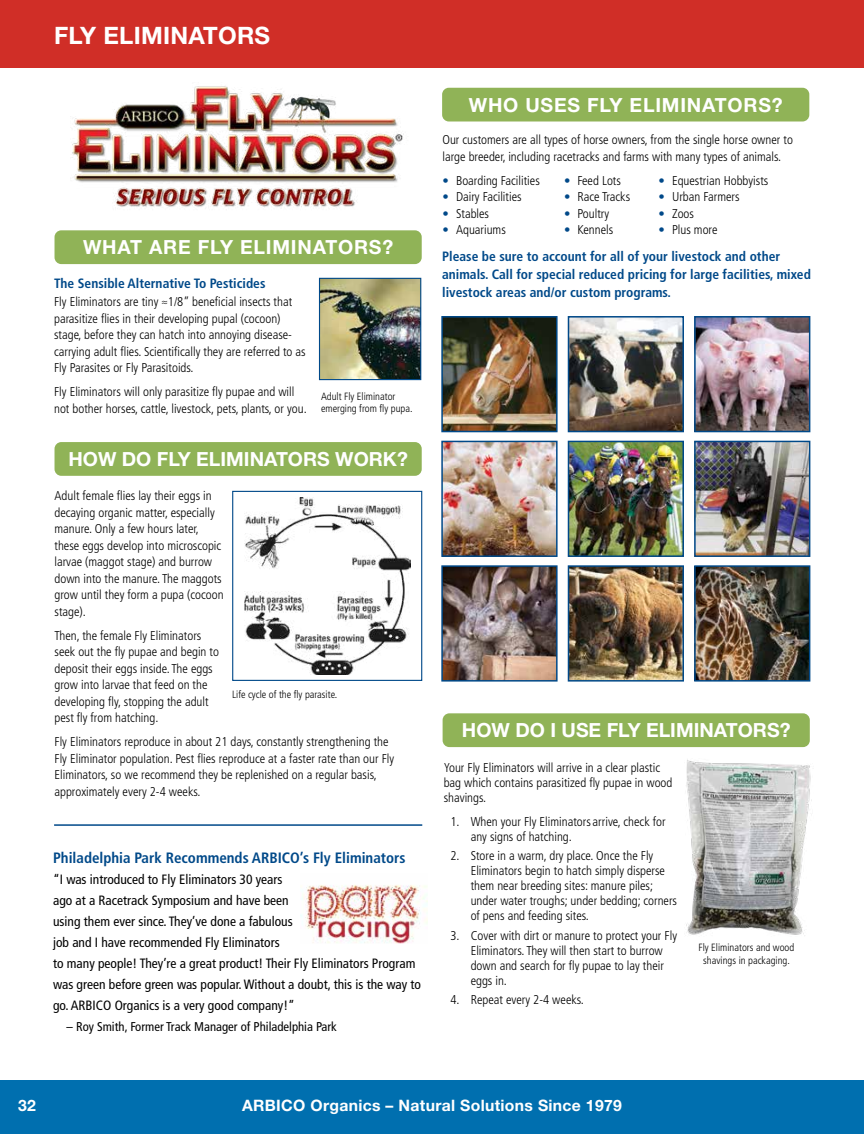
<style>
.page{position:relative;width:864px;height:1134px;background:#fff}
.page>*{position:absolute;margin:0;border:0;box-sizing:border-box;transform-origin:0 0}
.t1{font:700 24px "Helvetica Neue LT Std";letter-spacing:.01em;color:#fff}
.t2{font:700 19.5px "Helvetica Neue LT Std";color:#fff}
.t3{font:700 19.5px "Helvetica Neue LT Std";letter-spacing:.04em;color:#fff}
.t4{font:700 15.75px "Helvetica Neue LT Std";letter-spacing:.02em;color:#fff}
.t5{font:700 condensed 15px "Frutiger LT Std";color:#004989}
.t6{font:condensed 13.5px/21px "Frutiger LT Std";color:#000}
.t7{font:700 condensed 13.5px/18px "Frutiger LT Std";color:#004989}
.t8{font:300 condensed 12.75px/16.5px "Frutiger LT Std";color:#000}
.t9{font:condensed 12.75px "Frutiger LT Std";color:#000}
.t10{font:300 condensed 10.5px/12.6px "Frutiger LT Std";color:#000}
.s1{color:#004989}
</style>
<div class="page">
<div style="left:0;top:1080px;width:864px;height:54px;background:#006faf"></div>
<div style="left:0;top:0;width:864px;height:68px;background:#d02e27"></div>
<div style="left:55px;top:230px;width:367px;height:34px;background:#90b357;border-radius:7px"></div>
<img style="left:72px;top:86px;width:332px;height:121px">
<img style="left:321px;top:280px;width:98px;height:98px">
<div style="left:319px;top:278px;width:102px;height:102px;border:1px solid #004989"></div>
<div style="left:55px;top:442px;width:367px;height:34px;background:#90b357;border-radius:7px"></div>
<img style="left:244px;top:497px;width:166px;height:177px">
<div style="left:232px;top:491px;width:190px;height:190px;border:1px solid #004989"></div>
<div style="left:443px;top:713px;width:367px;height:34px;background:#90b357;border-radius:7px"></div>
<img style="left:686px;top:759px;width:126px;height:177px">
<div style="left:442px;top:88px;width:367px;height:34px;background:#90b357;border-radius:7px"></div>
<img style="left:300px;top:885px;width:127px;height:58px">
<hr style="left:54px;top:824px;width:368px;height:2px;background:#004989">
<img style="left:444px;top:319px;width:111px;height:110px">
<div style="left:441px;top:316px;width:117px;height:116px;border:2px solid #004989"></div>
<img style="left:571px;top:319px;width:110px;height:110px">
<div style="left:568px;top:316px;width:116px;height:116px;border:2px solid #004989"></div>
<img style="left:697px;top:319px;width:110px;height:110px">
<div style="left:694px;top:316px;width:116px;height:116px;border:2px solid #004989"></div>
<img style="left:444px;top:444px;width:111px;height:110px">
<div style="left:441px;top:441px;width:117px;height:116px;border:2px solid #004989"></div>
<img style="left:571px;top:444px;width:110px;height:110px">
<div style="left:568px;top:441px;width:116px;height:116px;border:2px solid #004989"></div>
<img style="left:697px;top:444px;width:110px;height:110px">
<div style="left:694px;top:441px;width:116px;height:116px;border:2px solid #004989"></div>
<img style="left:444px;top:568px;width:111px;height:111px">
<div style="left:441px;top:565px;width:117px;height:117px;border:2px solid #004989"></div>
<img style="left:571px;top:568px;width:110px;height:111px">
<div style="left:568px;top:565px;width:116px;height:117px;border:2px solid #004989"></div>
<img style="left:697px;top:568px;width:110px;height:111px">
<div style="left:694px;top:565px;width:116px;height:117px;border:2px solid #004989"></div>
<h1 class="t1" style="left:54px;top:21px;width:218px">FLY ELIMINATORS</h1>
<h2 class="t3" style="left:83px;top:235px;width:312px">WHAT ARE FLY ELIMINATORS?</h2>
<p class="t7" style="left:54px;top:275px;width:213px">The Sensible Alternative To Pesticides</p>
<p class="t8" style="left:54px;top:294px;width:253px">Fly Eliminators are tiny ≈1/8” beneficial insects that parasitize flies in their developing pupal (cocoon) stage, before they can hatch into annoying disease&shy;carrying adult flies. Scientifically they are referred to as Fly Parasites or Fly Parasitoids.</p>
<p class="t8" style="left:54px;top:384px;width:254px">Fly Eliminators will only parasitize fly pupae and will not bother horses, cattle, livestock, pets, plants, or you.</p>
<p class="t10" style="left:321px;top:390px;width:93px">Adult Fly Eliminator emerging from fly pupa.</p>
<h2 class="t2" style="left:68px;top:447px;width:341px">HOW DO FLY ELIMINATORS WORK?</h2>
<p class="t8" style="left:55px;top:488px;width:171px">Adult female flies lay their eggs in decaying organic matter, especially manure. Only a few hours later, these eggs develop into microscopic larvae (maggot stage) and burrow down into the manure. The maggots grow until they form a pupa (cocoon stage).</p>
<p class="t8" style="left:55px;top:627px;width:166px">Then, the female Fly Eliminators seek out the fly pupae and begin to deposit their eggs inside. The eggs grow into larvae that feed on the developing fly, stopping the adult pest fly from hatching.</p>
<p class="t8" style="left:55px;top:734px;width:341px">Fly Eliminators reproduce in about 21 days, constantly strengthening the Fly Eliminator population. Pest flies reproduce at a faster rate than our Fly Eliminators, so we recommend they be replenished on a regular basis, approximately every 2-4 weeks.</p>
<p class="t10" style="left:232px;top:688px;width:107px">Life cycle of the fly parasite.</p>
<p class="t5" style="left:53px;top:849px;width:354px">Philadelphia Park Recommends ARBICO’s Fly Eliminators</p>
<p class="t6" style="left:53px;top:869px;width:369px">“I was introduced to Fly Eliminators 30 years<br>ago at a Racetrack Symposium and have been<br>using them ever since. They’ve done a fabulous<br>job and I have recommended Fly Eliminators<br>to many people! They’re a great product! Their Fly Eliminators Program was green before green was popular. Without a doubt, this is the way to go. ARBICO Organics is a very good company!”</p>
<p class="t9" style="left:67px;top:1019px;width:272px">– Roy Smith, Former Track Manager of Philadelphia Park</p>
<h2 class="t3" style="left:469px;top:93px;width:315px">WHO USES FLY ELIMINATORS?</h2>
<p class="t8" style="left:443px;top:132px;width:352px">Our customers are all types of horse owners, from the single horse owner to large breeder, including racetracks and farms with many types of animals.</p>
<p class="t8" style="left:443px;top:172px;width:99px"><span class="s1">•</span> Boarding Facilities</p>
<p class="t8" style="left:564px;top:172px;width:58px"><span class="s1">•</span> Feed Lots</p>
<p class="t8" style="left:659px;top:172px;width:111px"><span class="s1">•</span> Equestrian Hobbyists</p>
<p class="t8" style="left:443px;top:189px;width:81px"><span class="s1">•</span> Dairy Facilities</p>
<p class="t8" style="left:564px;top:189px;width:68px"><span class="s1">•</span> Race Tracks</p>
<p class="t8" style="left:659px;top:189px;width:83px"><span class="s1">•</span> Urban Farmers</p>
<p class="t8" style="left:443px;top:205px;width:48px"><span class="s1">•</span> Stables</p>
<p class="t8" style="left:564px;top:205px;width:47px"><span class="s1">•</span> Poultry</p>
<p class="t8" style="left:659px;top:205px;width:37px"><span class="s1">•</span> Zoos</p>
<p class="t8" style="left:443px;top:222px;width:65px"><span class="s1">•</span> Aquariums</p>
<p class="t8" style="left:564px;top:222px;width:51px"><span class="s1">•</span> Kennels</p>
<p class="t8" style="left:659px;top:222px;width:61px"><span class="s1">•</span> Plus more</p>
<p class="t7" style="left:442px;top:247px;width:370px">Please be sure to account for all of your livestock and other animals. Call for special reduced pricing for large facilities, mixed livestock areas and/or custom programs.</p>
<h2 class="t2" style="left:462px;top:718px;width:330px">HOW DO I USE FLY ELIMINATORS?</h2>
<p class="t8" style="left:444px;top:760px;width:230px;line-height:15px">Your Fly Eliminators will arrive in a clear plastic bag which contains parasitized fly pupae in wood shavings.</p>
<p class="t8" style="left:471px;top:814px;width:196px;line-height:15px;text-indent:-20px">1. When your Fly Eliminators arrive, check for any signs of hatching.</p>
<p class="t8" style="left:471px;top:849px;width:208px;line-height:15px;text-indent:-20px">2. Store in a warm, dry place. Once the Fly Eliminators begin to hatch simply disperse them near breeding sites: manure piles; under water troughs; under bedding; corners of pens and feeding sites.</p>
<p class="t8" style="left:471px;top:928px;width:208px;line-height:15px;text-indent:-20px">3. Cover with dirt or manure to protect your Fly Eliminators. They will then start to burrow down and search for fly pupae to lay their eggs in.</p>
<p class="t8" style="left:450px;top:991px;width:135px">4. Repeat every 2-4 weeks.</p>
<p class="t10" style="left:699px;top:941px;width:97px;text-align:center">Fly Eliminators and wood shavings in packaging.</p>
<p class="t4" style="left:18px;top:1096px;width:19px">32</p>
<p class="t4" style="left:242px;top:1096px;width:381px">ARBICO Organics – Natural Solutions Since 1979</p>
</div>
